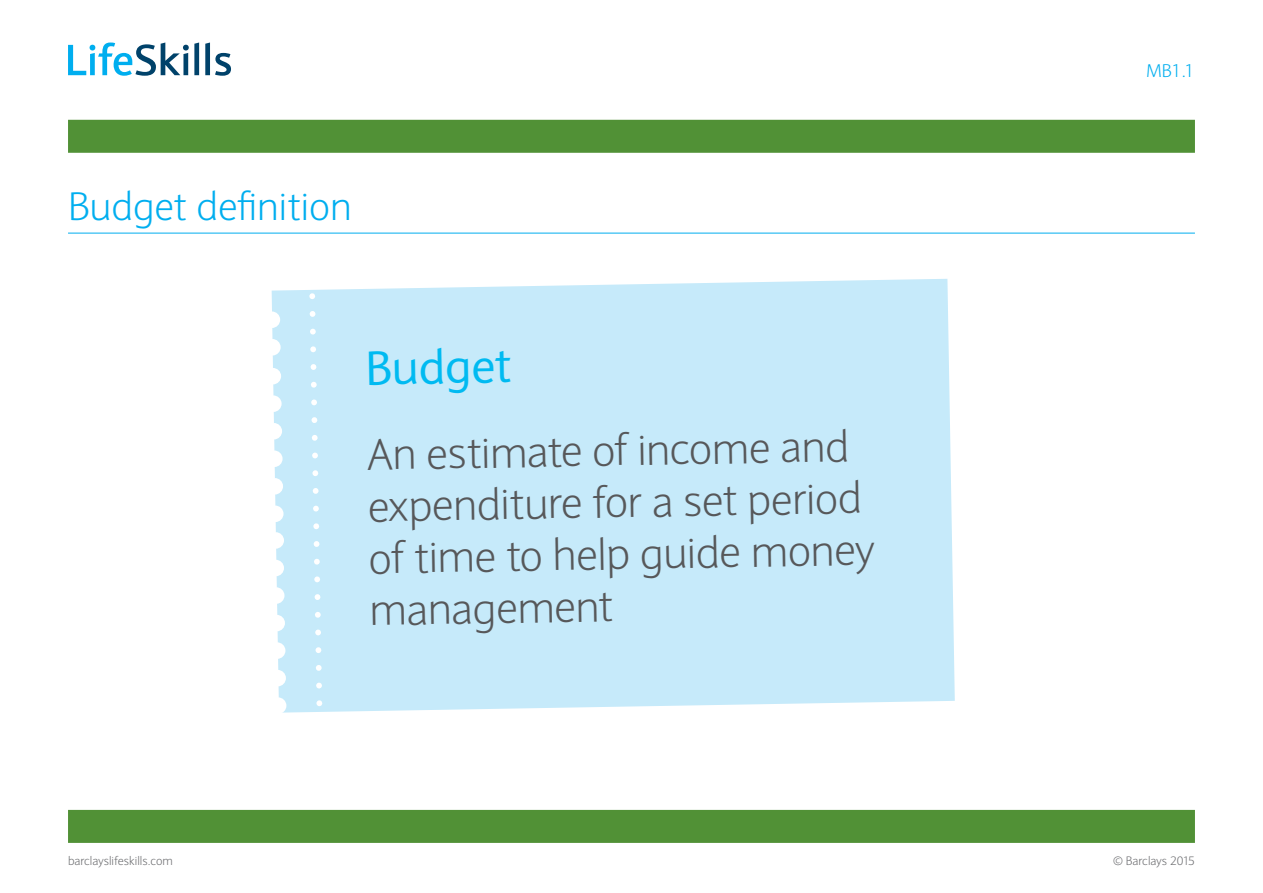
<style>
.page{position:relative;width:1263px;height:893px;background:#fff}
.page>*{position:absolute;margin:0;border:0;box-sizing:border-box;transform-origin:0 0}
.t1{font:47.1px "Expert Sans";color:#00baf1}
.t2{font:300 43.2px/51.9px "Expert Sans";color:#57585a}
.t3{font:300 39px "Expert Sans";color:#00aeef}
.t4{font:300 18px "Expert Sans";color:#00aeef}
.t5{font:300 12px "Expert Sans";color:#6c6d70}
</style>
<div class="page">
<div style="left:68px;top:120px;width:1127px;height:33px;background:#519136"></div>
<div style="left:68px;top:810px;width:1127px;height:33px;background:#519136"></div>
<svg style="left:68px;top:43px;width:131px;height:33px"></svg>
<svg style="left:205px;top:43px;width:26px;height:33px"></svg>
<hr style="left:68px;top:233px;width:1127px;height:1px;background:#00aeef">
<div style="left:272px;top:279px;width:683px;height:434px;background:#c6eafa"></div>
<div style="left:264px;top:311px;width:16px;height:17px;background:#fff;border-radius:50%"></div>
<div style="left:264px;top:339px;width:17px;height:17px;background:#fff;border-radius:50%"></div>
<div style="left:265px;top:368px;width:16px;height:16px;background:#fff;border-radius:50%"></div>
<div style="left:265px;top:395px;width:17px;height:17px;background:#fff;border-radius:50%"></div>
<div style="left:265px;top:423px;width:17px;height:17px;background:#fff;border-radius:50%"></div>
<div style="left:266px;top:450px;width:17px;height:17px;background:#fff;border-radius:50%"></div>
<div style="left:266px;top:478px;width:17px;height:17px;background:#fff;border-radius:50%"></div>
<div style="left:267px;top:505px;width:17px;height:17px;background:#fff;border-radius:50%"></div>
<div style="left:267px;top:560px;width:17px;height:16px;background:#fff;border-radius:50%"></div>
<div style="left:267px;top:532px;width:17px;height:17px;background:#fff;border-radius:50%"></div>
<div style="left:268px;top:587px;width:17px;height:17px;background:#fff;border-radius:50%"></div>
<div style="left:268px;top:615px;width:17px;height:16px;background:#fff;border-radius:50%"></div>
<div style="left:269px;top:642px;width:17px;height:17px;background:#fff;border-radius:50%"></div>
<div style="left:269px;top:670px;width:17px;height:16px;background:#fff;border-radius:50%"></div>
<div style="left:270px;top:697px;width:16px;height:17px;background:#fff;border-radius:50%"></div>
<svg style="left:306px;top:290px;width:21px;height:423px;background:#caebfa"></svg>
<p class="t3" style="left:68px;top:183px;width:285px">Budget definition</p>
<p class="t1" style="left:365px;top:339px;width:147px;rotate:-1deg">Budget</p>
<p class="t2" style="left:366px;top:428px;width:508px;rotate:-1deg">An estimate of income and expenditure for a set period of time to help guide money management</p>
<p class="t4" style="left:1146px;top:60px;width:50px">MB1.1</p>
<p class="t5" style="left:68px;top:854px;width:106px">barclayslifeskills.com</p>
<p class="t5" style="left:1113px;top:854px;width:83px">© Barclays 2015</p>
</div>
